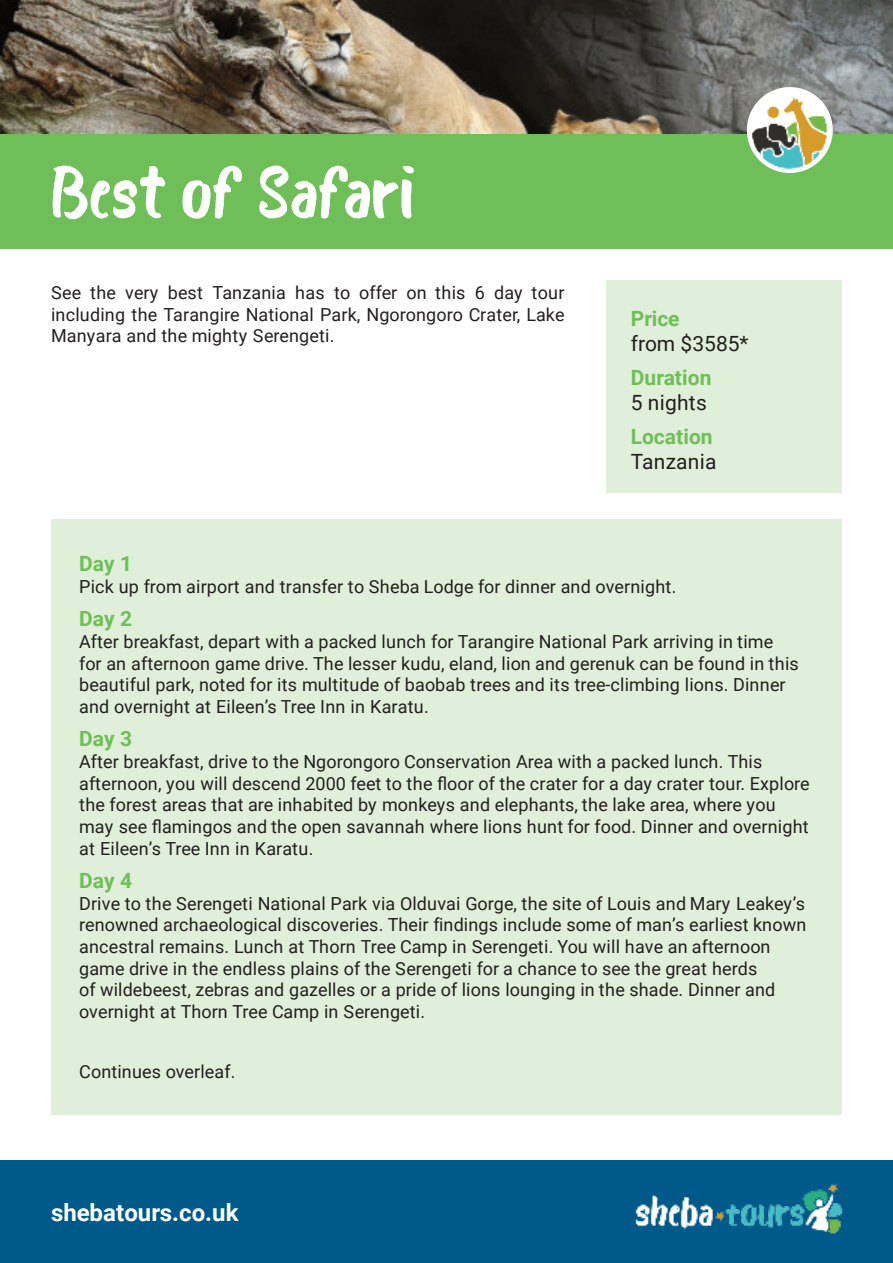
<style>
.page{position:relative;width:893px;height:1263px;background:#fff}
.page>*{position:absolute;margin:0;border:0;box-sizing:border-box;transform-origin:0 0}
.t1{font:72px "Bosk";color:#fff}
.t2{font:700 24px "Roboto";color:#fff}
.t3{font:700 21px "Roboto";color:#6fbf58}
.t4{font:21px "Roboto";letter-spacing:.005em;color:#231f20}
.t5{font:18px/21.6px "Roboto";letter-spacing:.005em;color:#231f20}
</style>
<div class="page">
<div style="left:607px;top:280px;width:235px;height:212px;background:#dfefd9"></div>
<div style="left:0;top:134px;width:893px;height:115px;background:#6fbf58"></div>
<div style="left:0;top:1161px;width:893px;height:102px;background:#005a89"></div>
<img style="left:0;top:0;width:893px;height:134px">
<div style="left:51px;top:519px;width:791px;height:596px;background:#dfefd9"></div>
<img style="left:607px;top:1160px;width:265px;height:74px">
<img style="left:738px;top:82px;width:104px;height:91px">
<h1 class="t1" style="left:51px;top:164px;width:366px">Best of Safari</h1>
<p class="t5" style="left:51px;top:284px;width:515px;text-align:justify">See the very best Tanzania has to offer on this 6 day tour including the Tarangire National Park, Ngorongoro Crater, Lake Manyara and the mighty Serengeti.</p>
<p class="t3" style="left:631px;top:310px;width:50px">Price</p>
<p class="t4" style="left:631px;top:335px;width:119px">from $3585*</p>
<p class="t3" style="left:631px;top:369px;width:82px">Duration</p>
<p class="t4" style="left:631px;top:394px;width:78px">5 nights</p>
<p class="t3" style="left:631px;top:428px;width:83px">Location</p>
<p class="t4" style="left:631px;top:453px;width:87px">Tanzania</p>
<p class="t3" style="left:79px;top:555px;width:55px">Day 1</p>
<p class="t5" style="left:79px;top:577px;width:599px">Pick up from airport and transfer to Sheba Lodge for dinner and overnight.</p>
<p class="t3" style="left:79px;top:611px;width:55px">Day 2</p>
<p class="t5" style="left:79px;top:633px;width:721px">After breakfast, depart with a packed lunch for Tarangire National Park arriving in time for an afternoon game drive. The lesser kudu, eland, lion and gerenuk can be found in this beautiful park, noted for its multitude of baobab trees and its tree-climbing lions. Dinner and overnight at Eileen’s Tree Inn in Karatu.</p>
<p class="t3" style="left:79px;top:731px;width:55px">Day 3</p>
<p class="t5" style="left:79px;top:753px;width:732px">After breakfast, drive to the Ngorongoro Conservation Area with a packed lunch. This afternoon, you will descend 2000 feet to the floor of the crater for a day crater tour. Explore the forest areas that are inhabited by monkeys and elephants, the lake area, where you may see flamingos and the open savannah where lions hunt for food. Dinner and overnight at Eileen’s Tree Inn in Karatu.</p>
<p class="t3" style="left:79px;top:872px;width:55px">Day 4</p>
<p class="t5" style="left:79px;top:894px;width:729px">Drive to the Serengeti National Park via Olduvai Gorge, the site of Louis and Mary Leakey’s renowned archaeological discoveries. Their findings include some of man’s earliest known ancestral remains. Lunch at Thorn Tree Camp in Serengeti. You will have an afternoon game drive in the endless plains of the Serengeti for a chance to see the great herds<br>of wildebeest, zebras and gazelles or a pride of lions lounging in the shade. Dinner and overnight at Thorn Tree Camp in Serengeti.</p>
<p class="t5" style="left:79px;top:1063px;width:158px">Continues overleaf.</p>
<h2 class="t2" style="left:51px;top:1203px;width:189px">shebatours.co.uk</h2>
</div>
